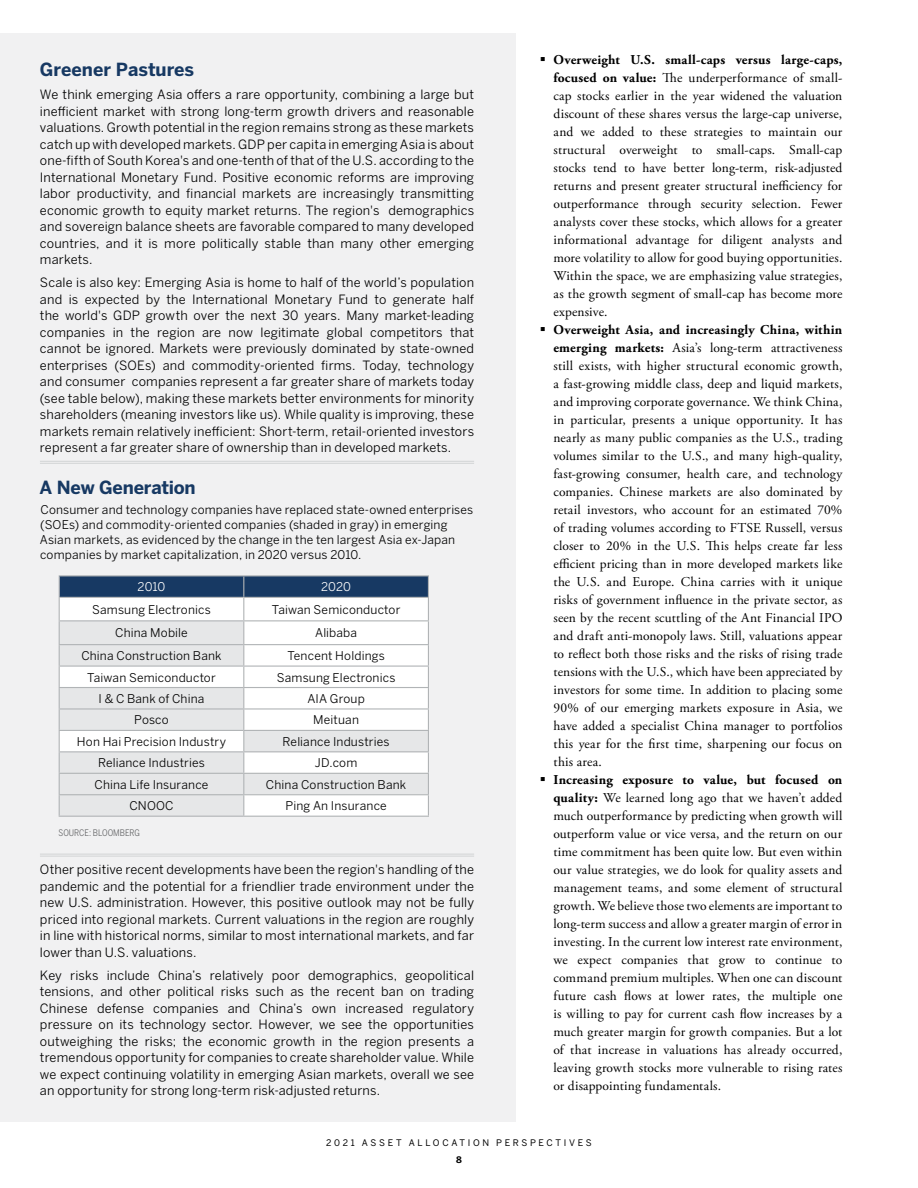
<style>
.page{position:relative;width:918px;height:1188px;background:#fff}
.page>*{position:absolute;margin:0;border:0;box-sizing:border-box;transform-origin:0 0}
.t1{font:700 18px "Benton Sans";letter-spacing:-.005em;color:#173963}
.t2{font:13.5px/18px "Adobe Garamond Pro";letter-spacing:.015em;color:#000;text-align:justify}
.t3{font:12.75px/16.5px "Benton Sans";letter-spacing:.01em;color:#000;text-align:justify}
.t4{font:12px/15px "Benton Sans";letter-spacing:.015em;color:#000}
.t5{font:12px "Benton Sans";letter-spacing:.01em;color:#fff}
.t6{font:9px "Benton Sans";letter-spacing:.295em;color:#000}
.t7{font:9px "Benton Sans Cond";color:#636466}
.t8{font:700 9px "Benton Sans";color:#000}
.s1{font-weight:700}
</style>
<div class="page">
<div style="left:0;top:33px;width:515px;height:1089px;background:#f1f1f2"></div>
<hr style="left:59px;top:575px;width:185px;height:1px;background:#b1b4b6">
<hr style="left:244px;top:575px;width:185px;height:1px;background:#b1b4b6">
<svg style="left:59px;top:576px;width:370px;height:240px"></svg>
<hr style="left:59px;top:816px;width:185px;height:1px;background:#b1b4b6">
<hr style="left:244px;top:816px;width:185px;height:1px;background:#b1b4b6">
<hr style="left:40px;top:461px;width:434px;height:1px;background:#d1d3d4">
<hr style="left:40px;top:463px;width:434px;height:1px;background:#d1d3d4">
<hr style="left:40px;top:854px;width:434px;height:1px;background:#d1d3d4">
<hr style="left:40px;top:856px;width:434px;height:1px;background:#d1d3d4">
<h1 class="t1" style="left:40px;top:59px;width:156px">Greener Pastures</h1>
<p class="t3" style="left:40px;top:87px;width:436px">We think emerging Asia offers a rare opportunity, combining a large but inefficient market with strong long-term growth drivers and reasonable valuations. Growth potential in the region remains strong as these markets catch up with developed markets. GDP per capita in emerging Asia is about one-fifth of South Korea's and one-tenth of that of the U.S. according to the International Monetary Fund. Positive economic reforms are improving labor productivity, and financial markets are increasingly transmitting economic growth to equity market returns. The region's demographics and sovereign balance sheets are favorable compared to many developed countries, and it is more politically stable than many other emerging markets.</p>
<p class="t3" style="left:40px;top:275px;width:436px">Scale is also key: Emerging Asia is home to half of the world’s population and is expected by the International Monetary Fund to generate half the world's GDP growth over the next 30 years. Many market-leading companies in the region are now legitimate global competitors that cannot be ignored. Markets were previously dominated by state-owned enterprises (SOEs) and commodity-oriented firms. Today, technology and consumer companies represent a far greater share of markets today (see table below), making these markets better environments for minority shareholders (meaning investors like us). While quality is improving, these markets remain relatively inefficient: Short-term, retail-oriented investors represent a far greater share of ownership than in developed markets.</p>
<h1 class="t1" style="left:40px;top:477px;width:158px">A New Generation</h1>
<p class="t4" style="left:40px;top:502px;width:435px">Consumer and technology companies have replaced state-owned enterprises (SOEs) and commodity-oriented companies (shaded in gray) in emerging Asian markets, as evidenced by the change in the ten largest Asia ex-Japan companies by market capitalization, in 2020 versus 2010.</p>
<p class="t5" style="left:138px;top:580px;width:29px">2010</p>
<p class="t5" style="left:321px;top:580px;width:32px">2020</p>
<p class="t4" style="left:92px;top:602px;width:120px">Samsung Electronics</p>
<p class="t4" style="left:272px;top:602px;width:130px">Taiwan Semiconductor</p>
<p class="t4" style="left:115px;top:626px;width:74px">China Mobile</p>
<p class="t4" style="left:315px;top:626px;width:44px">Alibaba</p>
<p class="t4" style="left:81px;top:648px;width:142px">China Construction Bank</p>
<p class="t4" style="left:287px;top:648px;width:99px">Tencent Holdings</p>
<p class="t4" style="left:87px;top:670px;width:130px">Taiwan Semiconductor</p>
<p class="t4" style="left:277px;top:670px;width:120px">Samsung Electronics</p>
<p class="t4" style="left:99px;top:691px;width:107px">I &amp; C Bank of China</p>
<p class="t4" style="left:307px;top:691px;width:59px">AIA Group</p>
<p class="t4" style="left:134px;top:713px;width:36px">Posco</p>
<p class="t4" style="left:313px;top:713px;width:47px">Meituan</p>
<p class="t4" style="left:77px;top:734px;width:151px">Hon Hai Precision Industry</p>
<p class="t4" style="left:283px;top:734px;width:108px">Reliance Industries</p>
<p class="t4" style="left:98px;top:756px;width:108px">Reliance Industries</p>
<p class="t4" style="left:315px;top:756px;width:44px">JD.com</p>
<p class="t4" style="left:95px;top:777px;width:115px">China Life Insurance</p>
<p class="t4" style="left:266px;top:777px;width:142px">China Construction Bank</p>
<p class="t4" style="left:129px;top:799px;width:46px">CNOOC</p>
<p class="t4" style="left:286px;top:799px;width:103px">Ping An Insurance</p>
<p class="t7" style="left:59px;top:828px;width:83px">SOURCE: BLOOMBERG</p>
<p class="t3" style="left:40px;top:861px;width:436px">Other positive recent developments have been the region's handling of the pandemic and the potential for a friendlier trade environment under the new U.S. administration. However, this positive outlook may not be fully priced into regional markets. Current valuations in the region are roughly in line with historical norms, similar to most international markets, and far lower than U.S. valuations.</p>
<p class="t3" style="left:40px;top:967px;width:436px">Key risks include China’s relatively poor demographics, geopolitical tensions, and other political risks such as the recent ban on trading Chinese defense companies and China’s own increased regulatory pressure on its technology sector. However, we see the opportunities outweighing the risks; the economic growth in the region presents a tremendous opportunity for companies to create shareholder value. While we expect continuing volatility in emerging Asian markets, overall we see an opportunity for strong long-term risk-adjusted returns.</p>
<p class="t2" style="left:553px;top:51px;width:290px"><span class="s1">Overweight U.S. small-caps versus large-caps, focused on value:</span> The underperformance of small&shy;cap stocks earlier in the year widened the valuation discount of these shares versus the large-cap universe, and we added to these strategies to maintain our structural overweight to small-caps. Small-cap stocks tend to have better long-term, risk-adjusted returns and present greater structural inefficiency for outperformance through security selection. Fewer analysts cover these stocks, which allows for a greater informational advantage for diligent analysts and more volatility to allow for good buying opportunities.<br>Within the space, we are emphasizing value strategies, as the growth segment of small-cap has become more expensive.</p>
<p class="t2" style="left:553px;top:321px;width:290px"><span class="s1">Overweight Asia, and increasingly China, within emerging markets:</span> Asia’s long-term attractiveness still exists, with higher structural economic growth, a fast-growing middle class, deep and liquid markets, and improving corporate governance. We think China, in particular, presents a unique opportunity. It has nearly as many public companies as the U.S., trading volumes similar to the U.S., and many high-quality, fast-growing consumer, health care, and technology companies. Chinese markets are also dominated by retail investors, who account for an estimated 70% of trading volumes according to FTSE Russell, versus closer to 20% in the U.S. This helps create far less efficient pricing than in more developed markets like the U.S. and Europe. China carries with it unique risks of government influence in the private sector, as seen by the recent scuttling of the Ant Financial IPO and draft anti-monopoly laws. Still, valuations appear to reflect both those risks and the risks of rising trade tensions with the U.S., which have been appreciated by investors for some time. In addition to placing some 90% of our emerging markets exposure in Asia, we have added a specialist China manager to portfolios this year for the first time, sharpening our focus on this area.</p>
<p class="t2" style="left:553px;top:771px;width:290px"><span class="s1">Increasing exposure to value, but focused on quality:</span> We learned long ago that we haven’t added much outperformance by predicting when growth will outperform value or vice versa, and the return on our time commitment has been quite low. But even within our value strategies, we do look for quality assets and management teams, and some element of structural growth. We believe those two elements are important to long-term success and allow a greater margin of error in investing. In the current low interest rate environment, we expect companies that grow to continue to command premium multiples. When one can discount future cash flows at lower rates, the multiple one is willing to pay for current cash flow increases by a much greater margin for growth companies. But a lot of that increase in valuations has already occurred, leaving growth stocks more vulnerable to rising rates or disappointing fundamentals.</p>
<p class="t6" style="left:326px;top:1137px;width:267px">2021 ASSET ALLOCATION PERSPECTIVES</p>
<p class="t8" style="left:456px;top:1154px;width:7px">8</p>
</div>
